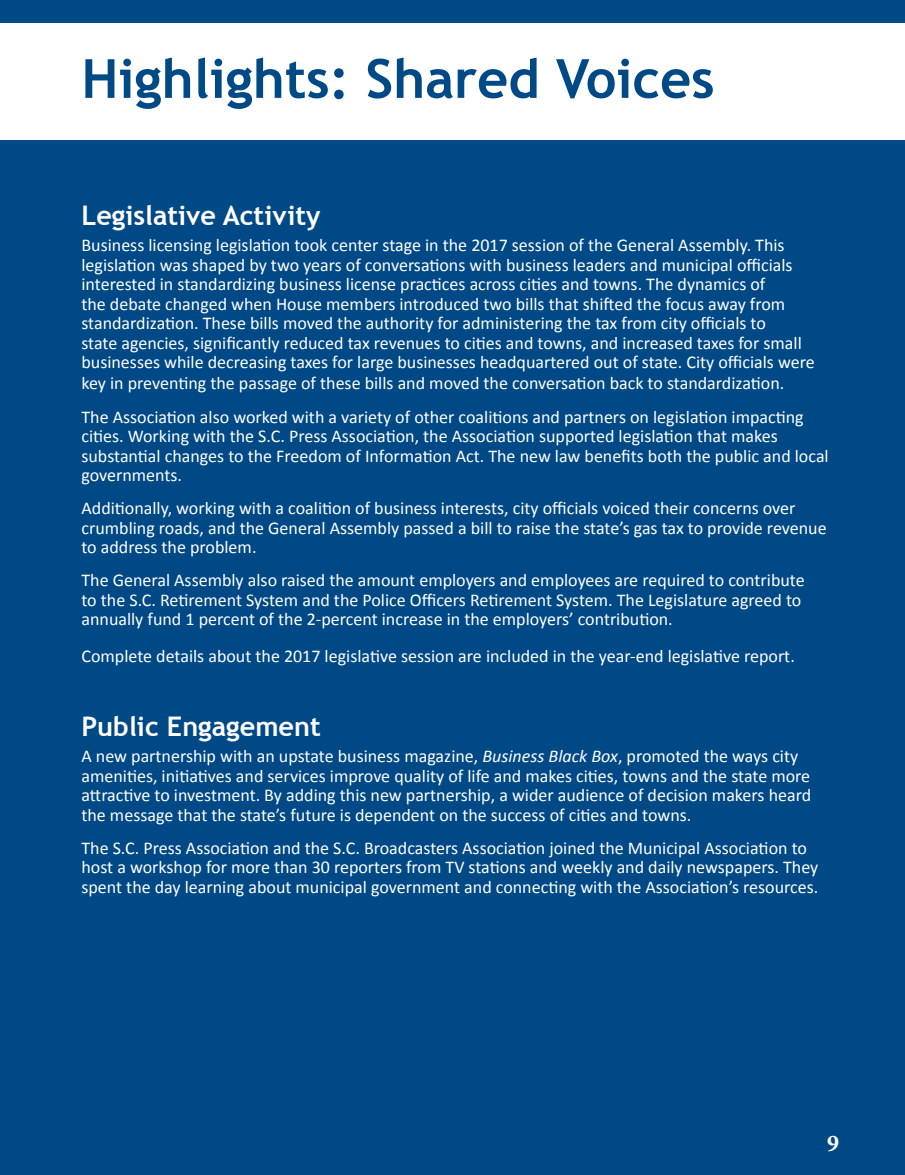
<style>
.page{position:relative;width:905px;height:1175px;background:#fff}
.page>*{position:absolute;margin:0;border:0;box-sizing:border-box;transform-origin:0 0}
.t1{font:700 54px "Trebuchet MS";color:#004987}
.t2{font:700 27px "Trebuchet MS";color:#fff}
.t3{font:700 24px "Minion Pro";color:#fff}
.t4{font:18px/19.5px "Calibri";color:#fff}
.s1{font-style:italic}
</style>
<div class="page">
<div style="left:0;top:140px;width:904px;height:1034px;background:#004987"></div>
<div style="left:0;top:0;width:904px;height:22px;background:#004987"></div>
<h1 class="t1" style="left:81px;top:45px;width:634px">Highlights: Shared Voices</h1>
<h2 class="t2" style="left:81px;top:199px;width:241px">Legislative Activity</h2>
<p class="t4" style="left:81px;top:235px;width:734px">Business licensing legislation took center stage in the 2017 session of the General Assembly. This legislation was shaped by two years of conversations with business leaders and municipal officials interested in standardizing business license practices across cities and towns. The dynamics of<br>the debate changed when House members introduced two bills that shifted the focus away from standardization. These bills moved the authority for administering the tax from city officials to<br>state agencies, significantly reduced tax revenues to cities and towns, and increased taxes for small businesses while decreasing taxes for large businesses headquartered out of state. City officials were key in preventing the passage of these bills and moved the conversation back to standardization.</p>
<p class="t4" style="left:81px;top:406px;width:748px">The Association also worked with a variety of other coalitions and partners on legislation impacting cities. Working with the S.C. Press Association, the Association supported legislation that makes substantial changes to the Freedom of Information Act. The new law benefits both the public and local governments.</p>
<p class="t4" style="left:81px;top:497px;width:746px">Additionally, working with a coalition of business interests, city officials voiced their concerns over crumbling roads, and the General Assembly passed a bill to raise the state’s gas tax to provide revenue to address the problem.</p>
<p class="t4" style="left:81px;top:569px;width:724px">The General Assembly also raised the amount employers and employees are required to contribute to the S.C. Retirement System and the Police Officers Retirement System. The Legislature agreed to annually fund 1 percent of the 2-percent increase in the employers’ contribution.</p>
<p class="t4" style="left:81px;top:645px;width:715px">Complete details about the 2017 legislative session are included in the year-end legislative report.</p>
<h2 class="t2" style="left:81px;top:709px;width:241px">Public Engagement</h2>
<p class="t4" style="left:81px;top:745px;width:731px">A new partnership with an upstate business magazine, <span class="s1">Business Black Box</span>, promoted the ways city amenities, initiatives and services improve quality of life and makes cities, towns and the state more attractive to investment. By adding this new partnership, a wider audience of decision makers heard the message that the state’s future is dependent on the success of cities and towns.</p>
<p class="t4" style="left:81px;top:837px;width:738px">The S.C. Press Association and the S.C. Broadcasters Association joined the Municipal Association to host a workshop for more than 30 reporters from TV stations and weekly and daily newspapers. They spent the day learning about municipal government and connecting with the Association’s resources.</p>
<h3 class="t3" style="left:827px;top:1126px;width:13px">9</h3>
</div>
